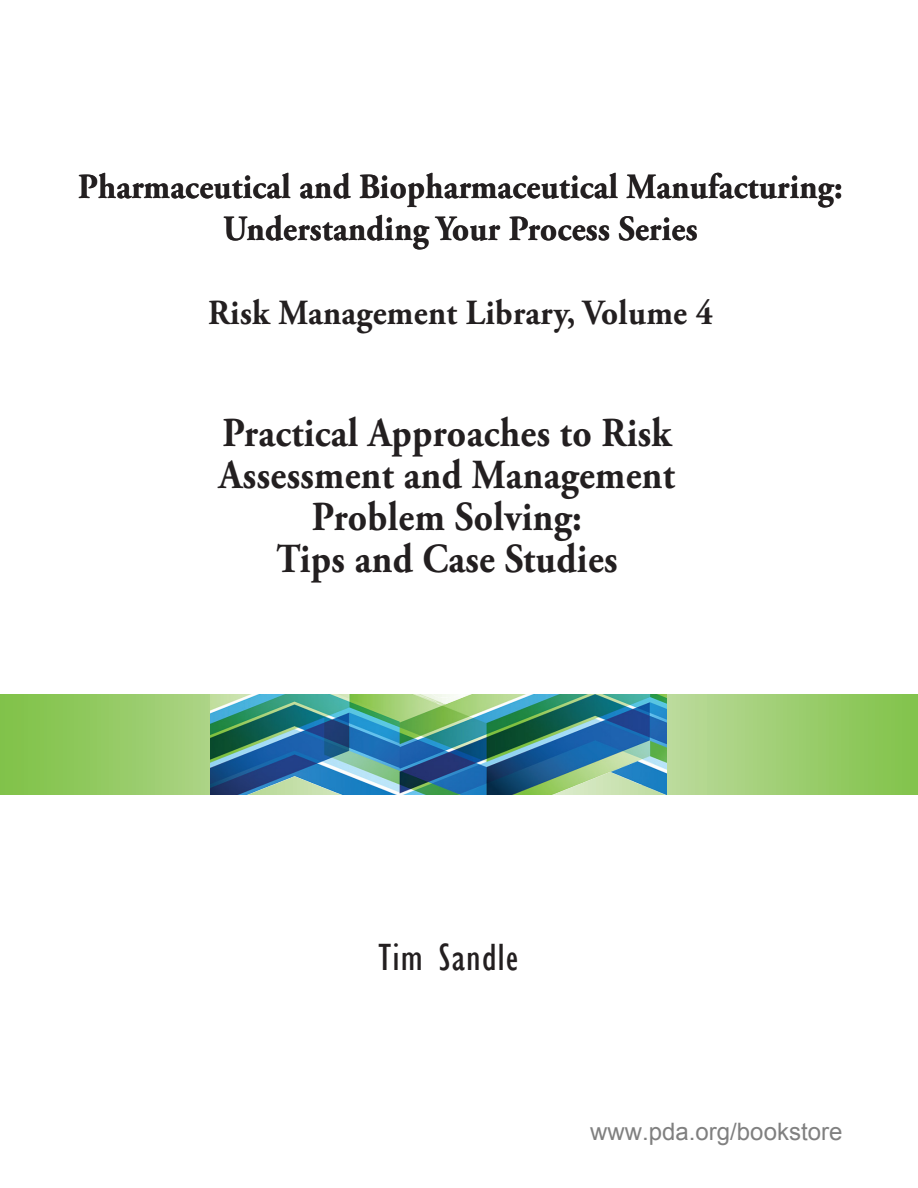
<style>
.page{position:relative;width:918px;height:1188px;background:#fff}
.page>*{position:absolute;margin:0;border:0;box-sizing:border-box;transform-origin:0 0}
.t1{font:700 41.25px/42px "Adobe Garamond Pro";letter-spacing:.01em;color:#231f20;text-align:center;scale:.91 1}
.Author{font:condensed 39px "Gill Sans";letter-spacing:.03em;color:#231f20;scale:1.05 1}
.booklet_title{font:700 35.25px/42px "Adobe Garamond Pro";letter-spacing:.01em;color:#231f20;text-align:center;scale:.93 1}
.t2{font:24px "Arial";color:#808080}
</style>
<div class="page">
<svg style="left:0;top:695px;width:918px;height:100px"></svg>
<img style="left:211px;top:695px;width:456px;height:100px">
<p class="booklet_title" style="left:78px;top:166px;width:823px">Pharmaceutical and Biopharmaceutical Manufacturing:<br>Understanding Your Process Series</p>
<p class="booklet_title" style="left:208px;top:292px;width:544px">Risk Management Library, Volume 4</p>
<p class="t1" style="left:219px;top:412px;width:503px">Practical Approaches to Risk<br>Assessment and Management<br>Problem Solving:<br>Tips and Case Studies</p>
<p class="Author" style="left:378px;top:934px;width:135px">Tim Sandle</p>
<p class="t2" style="left:590px;top:1116px;width:254px">www.pda.org/bookstore</p>
</div>
